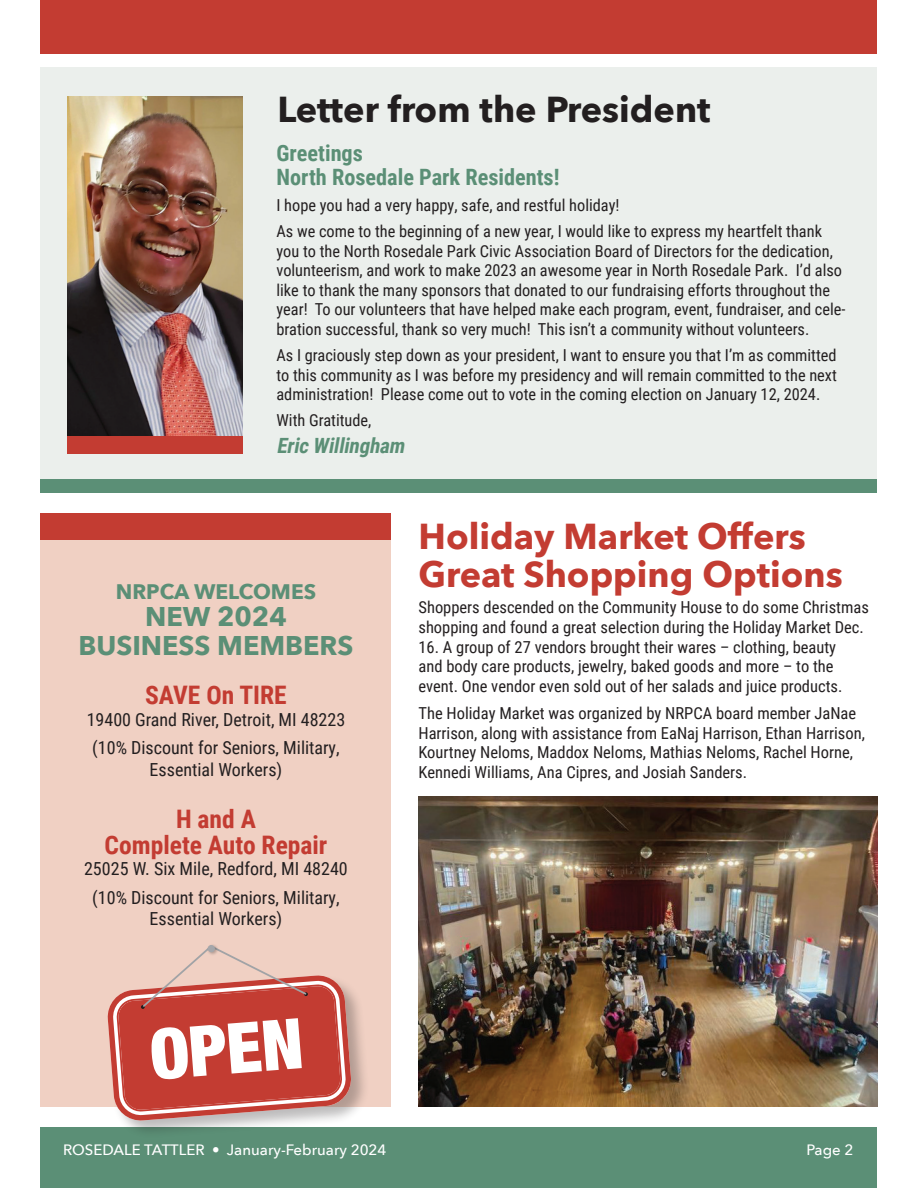
<style>
.page{position:relative;width:918px;height:1188px;background:#fff}
.page>*{position:absolute;margin:0;border:0;box-sizing:border-box;transform-origin:0 0}
.t1{font:700 36px/37.5px "Avenir Next";color:#c33c32}
.t2{font:700 36px "Avenir Next";color:#231f20}
.t3{font:700 27px/28.5px "Avenir Next";color:#5b8f76;text-align:center}
.t4{font:700 25.5px/25.5px "Roboto Condensed";color:#c33c32;text-align:center}
.t5{font:700 22.5px/24px "Roboto Condensed";color:#5b8f76}
.t6{font:italic 700 21px "Roboto Condensed";color:#5b8f76}
.t7{font:700 21px "Avenir Next";color:#5b8f76}
.t8{font:18px/21.6px "Roboto Condensed";color:#231f20;text-align:center}
.t9{font:16.5px/19.5px "Roboto Condensed";color:#231f20}
.t10{font:500 15px "Avenir Next";color:#fff}
</style>
<div class="page">
<div style="left:40px;top:1127px;width:838px;height:61px;background:#5b8f76"></div>
<div style="left:40px;top:0;width:838px;height:54px;background:#c33c32"></div>
<div style="left:40px;top:513px;width:352px;height:594px;background:#f0d0c3"></div>
<div style="left:40px;top:513px;width:352px;height:27px;background:#c33c32"></div>
<div style="left:40px;top:68px;width:838px;height:413px;background:#ebefec"></div>
<img style="left:68px;top:96px;width:175px;height:341px">
<div style="left:68px;top:437px;width:175px;height:17px;background:#c33c32"></div>
<div style="left:40px;top:479px;width:838px;height:14px;background:#5b8f76"></div>
<img style="left:418px;top:796px;width:460px;height:311px">
<div style="left:106px;top:974px;width:263px;height:165px;background:#231f20;opacity:.3"></div>
<svg style="left:109px;top:949px;width:240px;height:170px"></svg>
<div style="left:206px;top:944px;width:13px;height:12px;background:#231f20;opacity:.3"></div>
<div style="left:208px;top:945px;width:7px;height:7px;background:#a5a6aa;border-radius:50%"></div>
<p class="t2" style="left:278px;top:78px;width:435px">Letter from the President</p>
<p class="t5" style="left:276px;top:140px;width:285px">Greetings<br>North Rosedale Park Residents!</p>
<p class="t9" style="left:276px;top:195px;width:345px">I hope you had a very happy, safe, and restful holiday!</p>
<p class="t9" style="left:276px;top:221px;width:571px">As we come to the beginning of a new year, I would like to express my heartfelt thank you to the North Rosedale Park Civic Association Board of Directors for the dedication, volunteerism, and work to make 2023 an awesome year in North Rosedale Park. I’d also like to thank the many sponsors that donated to our fundraising efforts throughout the year! To our volunteers that have helped make each program, event, fundraiser, and cele&shy;bration successful, thank so very much! This isn’t a community without volunteers.</p>
<p class="t9" style="left:276px;top:345px;width:562px;text-align:justify">As I graciously step down as your president, I want to ensure you that I’m as committed to this community as I was before my presidency and will remain committed to the next administration! Please come out to vote in the coming election on January 12, 2024.</p>
<p class="t9" style="left:276px;top:410px;width:96px">With Gratitude,</p>
<p class="t6" style="left:276px;top:430px;width:134px">Eric Willingham</p>
<p class="t7" style="left:116px;top:574px;width:202px">NRPCA WELCOMES</p>
<p class="t3" style="left:79px;top:602px;width:276px">NEW 2024<br>BUSINESS MEMBERS</p>
<p class="t4" style="left:145px;top:682px;width:143px">SAVE On TIRE</p>
<p class="t8" style="left:87px;top:708px;width:260px">19400 Grand River, Detroit, MI 48223</p>
<p class="t8" style="left:92px;top:736px;width:249px">(10% Discount for Seniors, Military,<br>Essential Workers)</p>
<p class="t4" style="left:105px;top:805px;width:224px">H and A<br>Complete Auto Repair</p>
<p class="t8" style="left:84px;top:857px;width:265px">25025 W. Six Mile, Redford, MI 48240</p>
<p class="t8" style="left:92px;top:886px;width:249px">(10% Discount for Seniors, Military,<br>Essential Workers)</p>
<p class="t1" style="left:418px;top:517px;width:426px">Holiday Market Offers<br>Great Shopping Options</p>
<p class="t9" style="left:418px;top:597px;width:452px">Shoppers descended on the Community House to do some Christmas shopping and found a great selection during the Holiday Market Dec.</p>
<p class="t9" style="left:418px;top:636px;width:426px">16. A group of 27 vendors brought their wares – clothing, beauty and body care products, jewelry, baked goods and more – to the event. One vendor even sold out of her salads and juice products.</p>
<p class="t9" style="left:418px;top:702px;width:448px">The Holiday Market was organized by NRPCA board member JaNae Harrison, along with assistance from EaNaj Harrison, Ethan Harrison, Kourtney Neloms, Maddox Neloms, Mathias Neloms, Rachel Horne, Kennedi Williams, Ana Cipres, and Josiah Sanders.</p>
<p class="t10" style="left:63px;top:1137px;width:325px">ROSEDALE TATTLER • January-February 2024</p>
<p class="t10" style="left:807px;top:1137px;width:48px">Page 2</p>
</div>
